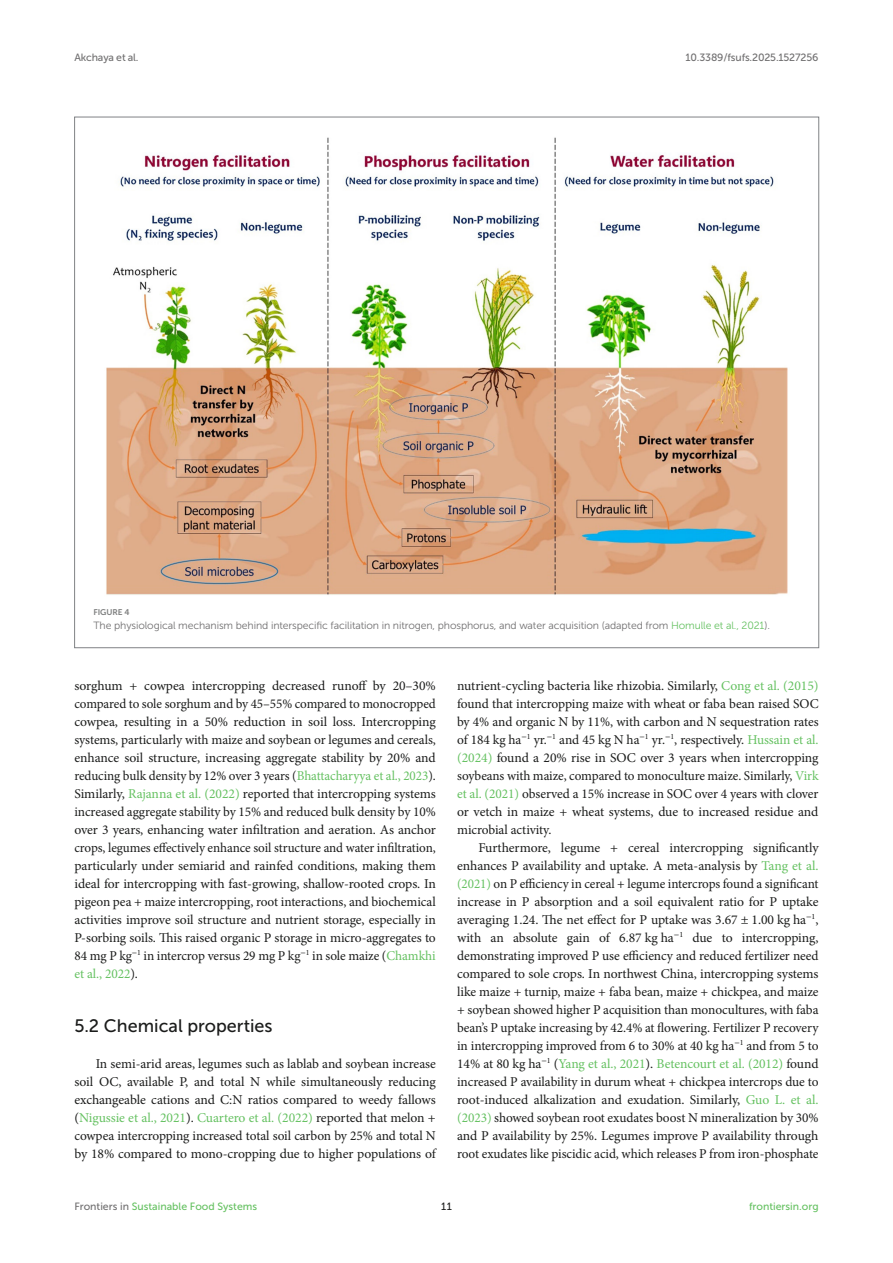
<style>
.page{position:relative;width:893px;height:1263px;background:#fff}
.page>*{position:absolute;margin:0;border:0;box-sizing:border-box;transform-origin:0 0}
.HEAD_2{font:18px "Museo Sans 500";color:#1b1c1b}
.TEXT{font:13.5px/18px "Minion Pro";letter-spacing:-.005em;color:#1b1c1b;text-align:justify}
.FIG_LEG{font:10.5px "Museo Sans 300";letter-spacing:-.01em;color:#706f70}
.t1{font:10.5px "Museo Sans 500";color:#65c161}
.t2{font:10.5px "Museo Sans 500";letter-spacing:-.015em;color:#706f70}
.t3{font:10.5px "Museo Sans 500";color:#1b1c1b}
.FIG_HD{font:8.25px "Museo Sans 700";letter-spacing:-.01em;color:#7e7f7f}
.s1{color:#65c161}
.s2{color:#706f70}
</style>
<div class="page">
<img style="left:106px;top:137px;width:682px;height:458px">
<p class="t2" style="left:74px;top:51px;width:66px">Akchaya et al.</p>
<p class="t2" style="left:686px;top:51px;width:134px">10.3389/fsufs.2025.1527256</p>
<p class="FIG_HD" style="left:94px;top:608px;width:37px">FIGURE 4</p>
<p class="FIG_LEG" style="left:94px;top:619px;width:678px">The physiological mechanism behind interspecific facilitation in nitrogen, phosphorus, and water acquisition (adapted from <span class="s1">Homulle et al., 2021</span>).</p>
<p class="TEXT" style="left:74px;top:677px;width:363px">sorghum + cowpea intercropping decreased runoff by 20–30% compared to sole sorghum and by 45–55% compared to monocropped cowpea, resulting in a 50% reduction in soil loss. Intercropping systems, particularly with maize and soybean or legumes and cereals, enhance soil structure, increasing aggregate stability by 20% and reducing bulk density by 12% over 3 years (<span class="s1">Bhattacharyya et al., 2023</span>).<br>Similarly, <span class="s1">Rajanna et al. (2022)</span> reported that intercropping systems increased aggregate stability by 15% and reduced bulk density by 10% over 3 years, enhancing water infiltration and aeration. As anchor crops, legumes effectively enhance soil structure and water infiltration, particularly under semiarid and rainfed conditions, making them ideal for intercropping with fast-growing, shallow-rooted crops. In pigeon pea + maize intercropping, root interactions, and biochemical activities improve soil structure and nutrient storage, especially in P-sorbing soils. This raised organic P storage in micro-aggregates to 84 mg P kg<sup>−</sup><sup>1</sup> in intercrop versus 29 mg P kg<sup>−</sup><sup>1</sup> in sole maize (<span class="s1">Chamkhi et al., 2022</span>).</p>
<p class="HEAD_2" style="left:74px;top:1016px;width:200px">5.2 Chemical properties</p>
<p class="TEXT" style="left:74px;top:1055px;width:363px;text-indent:21px">In semi-arid areas, legumes such as lablab and soybean increase soil OC, available P, and total N while simultaneously reducing exchangeable cations and C:N ratios compared to weedy fallows (<span class="s1">Nigussie et al., 2021</span>). <span class="s1">Cuartero et al. (2022)</span> reported that melon + cowpea intercropping increased total soil carbon by 25% and total N by 18% compared to mono-cropping due to higher populations of</p>
<p class="TEXT" style="left:457px;top:677px;width:363px">nutrient-cycling bacteria like rhizobia. Similarly, <span class="s1">Cong et al. (2015) </span>found that intercropping maize with wheat or faba bean raised SOC by 4% and organic N by 11%, with carbon and N sequestration rates of 184 kg ha<sup>−</sup><sup>1</sup> yr.<sup>−</sup><sup>1</sup> and 45 kg N ha<sup>−</sup><sup>1</sup> yr.<sup>−</sup><sup>1</sup>, respectively. <span class="s1">Hussain et al. (2024)</span> found a 20% rise in SOC over 3 years when intercropping soybeans with maize, compared to monoculture maize. Similarly, <span class="s1">Virk et al. (2021)</span> observed a 15% increase in SOC over 4 years with clover or vetch in maize + wheat systems, due to increased residue and microbial activity.</p>
<p class="TEXT" style="left:457px;top:839px;width:363px;text-indent:21px">Furthermore, legume + cereal intercropping significantly enhances P availability and uptake. A meta-analysis by <span class="s1">Tang et al. (2021)</span> on P efficiency in cereal + legume intercrops found a significant increase in P absorption and a soil equivalent ratio for P uptake averaging 1.24. The net effect for P uptake was 3.67 ± 1.00 kg ha<sup>−</sup><sup>1</sup>, with an absolute gain of 6.87 kg ha<sup>−</sup><sup>1</sup> due to intercropping, demonstrating improved P use efficiency and reduced fertilizer need compared to sole crops. In northwest China, intercropping systems like maize + turnip, maize + faba bean, maize + chickpea, and maize + soybean showed higher P acquisition than monocultures, with faba bean’s P uptake increasing by 42.4% at flowering. Fertilizer P recovery in intercropping improved from 6 to 30% at 40 kg ha<sup>−</sup><sup>1</sup> and from 5 to 14% at 80 kg ha<sup>−</sup><sup>1</sup> (<span class="s1">Yang et al., 2021</span>). <span class="s1">Betencourt et al. (2012)</span> found increased P availability in durum wheat + chickpea intercrops due to root-induced alkalization and exudation. Similarly, <span class="s1">Guo L. et al. (2023)</span> showed soybean root exudates boost N mineralization by 30% and P availability by 25%. Legumes improve P availability through root exudates like piscidic acid, which releases P from iron-phosphate</p>
<p class="t1" style="left:74px;top:1200px;width:184px"><span class="s2">Frontiers in</span> Sustainable Food Systems</p>
<p class="t3" style="left:441px;top:1200px;width:12px">11</p>
<p class="t1" style="left:749px;top:1200px;width:71px">frontiersin.org</p>
</div>
